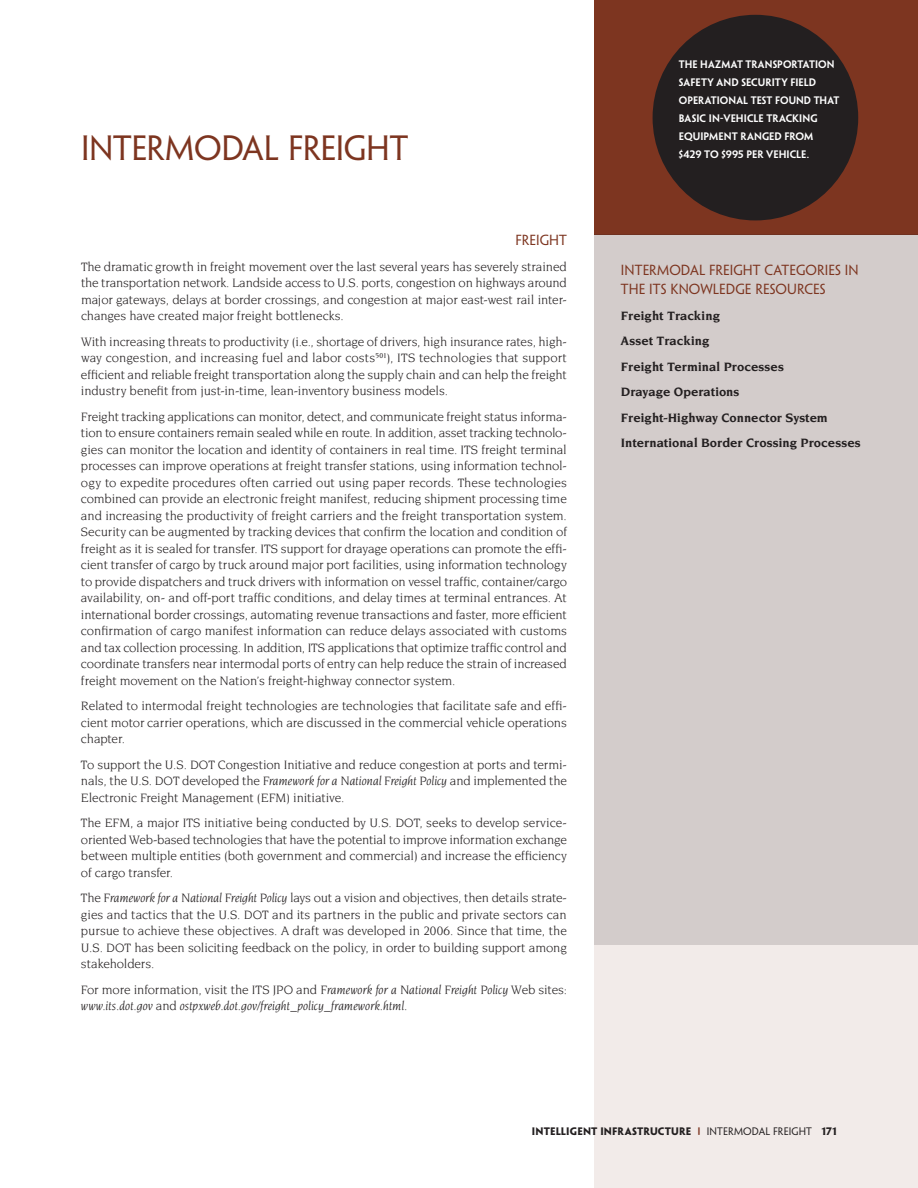
<style>
.page{position:relative;width:918px;height:1188px;background:#fff}
.page>*{position:absolute;margin:0;border:0;box-sizing:border-box;transform-origin:0 0}
.t1{font:31.5px "Penumbra Flare Std";letter-spacing:-.01em;color:#7d3520}
.t2{font:13.2px/16.5px "Novarese Std";letter-spacing:-.015em;color:#231f20;text-align:justify}
.t3{font:italic 13.2px/16.5px "Novarese Std";letter-spacing:-.005em;color:#231f20}
.t4{font:700 13.2px/25.5px "Novarese Std";letter-spacing:.005em;color:#231f20}
.t5{font:13.2px/19.5px "Penumbra Flare Std";letter-spacing:.005em;color:#7d3520}
.t6{font:600 9.75px/18px "Penumbra Flare Std";letter-spacing:.005em;color:#fff}
.t7{font:700 9.75px "Penumbra Flare Std";letter-spacing:.015em;color:#231f20}
.s1{font-style:italic}
.s2{font-style:normal}
.s3{font-weight:400}
</style>
<div class="page">
<div style="left:594px;top:0;width:324px;height:1188px;background:#f2ebe9"></div>
<div style="left:594px;top:0;width:324px;height:235px;background:#7d3520"></div>
<div style="left:653px;top:15px;width:205px;height:205px;background:#231f20;border-radius:50%"></div>
<div style="left:594px;top:235px;width:324px;height:710px;background:#d3cccb"></div>
<h1 class="t1" style="left:81px;top:129px;width:329px">INTERMODAL FREIGHT</h1>
<p class="t5" style="left:516px;top:231px;width:53px">FREIGHT</p>
<p class="t2" style="left:81px;top:258px;width:488px">The dramatic growth in freight movement over the last several years has severely strained the transportation network. Landside access to U.S. ports, congestion on highways around major gateways, delays at border crossings, and congestion at major east-west rail inter&shy;changes have created major freight bottlenecks.</p>
<p class="t2" style="left:81px;top:333px;width:488px">With increasing threats to productivity (i.e., shortage of drivers, high insurance rates, high&shy;way congestion, and increasing fuel and labor costs<sup>501</sup>), ITS technologies that support efficient and reliable freight transportation along the supply chain and can help the freight industry benefit from just-in-time, lean-inventory business models.</p>
<p class="t2" style="left:81px;top:408px;width:488px">Freight tracking applications can monitor, detect, and communicate freight status informa&shy;tion to ensure containers remain sealed while en route. In addition, asset tracking technolo&shy;gies can monitor the location and identity of containers in real time. ITS freight terminal processes can improve operations at freight transfer stations, using information technol&shy;ogy to expedite procedures often carried out using paper records. These technologies combined can provide an electronic freight manifest, reducing shipment processing time and increasing the productivity of freight carriers and the freight transportation system.<br>Security can be augmented by tracking devices that confirm the location and condition of freight as it is sealed for transfer. ITS support for drayage operations can promote the effi&shy;cient transfer of cargo by truck around major port facilities, using information technology to provide dispatchers and truck drivers with information on vessel traffic, container/cargo availability, on- and off-port traffic conditions, and delay times at terminal entrances. At international border crossings, automating revenue transactions and faster, more efficient confirmation of cargo manifest information can reduce delays associated with customs and tax collection processing. In addition, ITS applications that optimize traffic control and coordinate transfers near intermodal ports of entry can help reduce the strain of increased freight movement on the Nation’s freight-highway connector system.</p>
<p class="t2" style="left:81px;top:697px;width:488px">Related to intermodal freight technologies are technologies that facilitate safe and effi&shy;cient motor carrier operations, which are discussed in the commercial vehicle operations chapter.</p>
<p class="t2" style="left:81px;top:756px;width:488px">To support the U.S. DOT Congestion Initiative and reduce congestion at ports and termi&shy;nals, the U.S. DOT developed the <span class="s1">Framework for a National Freight Policy</span> and implemented the Electronic Freight Management (EFM) initiative.</p>
<p class="t2" style="left:81px;top:814px;width:487px">The EFM, a major ITS initiative being conducted by U.S. DOT, seeks to develop service&shy;oriented Web-based technologies that have the potential to improve information exchange between multiple entities (both government and commercial) and increase the efficiency of cargo transfer.</p>
<p class="t2" style="left:81px;top:889px;width:488px">The <span class="s1">Framework for a National Freight Policy</span> lays out a vision and objectives, then details strate&shy;gies and tactics that the U.S. DOT and its partners in the public and private sectors can pursue to achieve these objectives. A draft was developed in 2006. Since that time, the U.S. DOT has been soliciting feedback on the policy, in order to building support among stakeholders.</p>
<p class="t3" style="left:81px;top:981px;width:487px"><span class="s2">For more information, visit the ITS JPO and</span> Framework for a National Freight Policy <span class="s2">Web sites: </span>www.its.dot.gov <span class="s2">and</span> ostpxweb.dot.gov/freight_policy_framework.html<span class="s2">.</span></p>
<p class="t6" style="left:679px;top:55px;width:162px">THE HAZMAT TRANSPORTATION<br>SAFETY AND SECURITY FIELD<br>OPERATIONAL TEST FOUND THAT<br>BASIC IN-VEHICLE TRACKING<br>EQUIPMENT RANGED FROM</p>
<p class="t6" style="left:679px;top:145px;width:132px">$429 TO $995 PER VEHICLE.</p>
<p class="t5" style="left:621px;top:260px;width:239px">INTERMODAL FREIGHT CATEGORIES IN<br>THE ITS KNOWLEDGE RESOURCES</p>
<p class="t4" style="left:621px;top:303px;width:241px">Freight Tracking<br>Asset Tracking<br>Freight Terminal Processes<br>Drayage Operations<br>Freight-Highway Connector System<br>International Border Crossing Processes</p>
<p class="t7" style="left:532px;top:1125px;width:307px">INTELLIGENT INFRASTRUCTURE <sup>|</sup> <span class="s3">INTERMODAL FREIGHT</span> 171</p>
</div>
